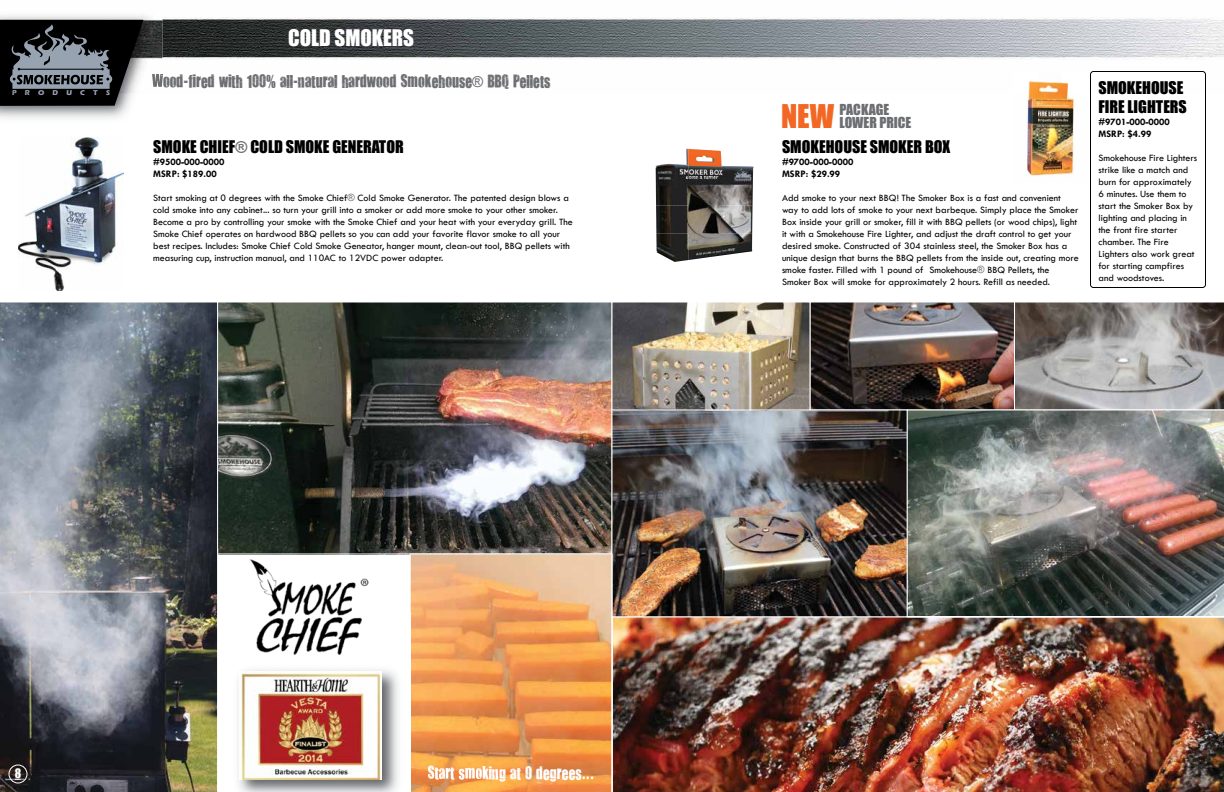
<style>
.page{position:relative;width:1224px;height:792px;background:#fff}
.page>*{position:absolute;margin:0;border:0;box-sizing:border-box;transform-origin:0 0}
.t1{font:21px "Impact";color:#fff}
.t2{font:16px/19.2px "Impact";color:#000}
.t3{font:15px "You Are Loved";color:#6d6e71}
.t4{font:15px "You Are Loved";color:#fff}
.t5{font:13.9px/13px "Impact";color:#6d6e71}
.t6{font:12px "Impact";color:#fff}
.t7{font:10px/12px "Tw Cen";color:#000}
.t8{font:700 10px/12px "Tw Cen";color:#000}
.t9{font:700 7.2px "Eras ITC";letter-spacing:1.13em;color:#97a2b0}
.s1{font-family:"Arial"}
.s2{color:#6d6e71}
.s3{font-size:30px;color:#f26724}
</style>
<div class="page">
<img style="left:613px;top:304px;width:401px;height:312px">
<div style="left:810px;top:302px;width:206px;height:109px;border:1px solid #fff"></div>
<img style="left:219px;top:304px;width:391px;height:249px">
<img style="left:162px;top:17px;width:1062px;height:43px">
<img style="left:19px;top:138px;width:104px;height:153px">
<div style="left:611px;top:410px;width:297px;height:208px;border:1px solid #fff"></div>
<img style="left:612px;top:617px;width:612px;height:175px">
<svg style="left:1014px;top:302px;width:210px;height:108px;background:#9b9997"></svg>
<img style="left:907px;top:410px;width:317px;height:208px">
<svg style="left:410px;top:554px;width:202px;height:238px;background:#eba162"></svg>
<img style="left:238px;top:612px;width:246px;height:180px">
<img style="left:428px;top:765px;width:56px;height:16px">
<img style="left:240px;top:672px;width:142px;height:108px">
<div style="left:612px;top:302px;width:198px;height:109px;border:1px solid #fff"></div>
<img style="left:0;top:302px;width:218px;height:490px">
<img style="left:246px;top:560px;width:129px;height:101px">
<div style="left:1090px;top:71px;width:116px;height:217px;border:1px solid #000;border-radius:3px"></div>
<img style="left:0;top:14px;width:162px;height:105px">
<img style="left:152px;top:74px;width:10px;height:14px">
<svg style="left:0;top:20px;width:143px;height:86px;background:#3a3e41"></svg>
<div style="left:9px;top:765px;width:18px;height:18px;border:1px solid #fff;border-radius:50%"></div>
<img style="left:656px;top:149px;width:65px;height:28px">
<img style="left:721px;top:155px;width:33px;height:22px">
<img style="left:656px;top:177px;width:97px;height:57px">
<img style="left:656px;top:234px;width:32px;height:28px">
<img style="left:688px;top:234px;width:33px;height:26px">
<img style="left:721px;top:234px;width:31px;height:22px">
<img style="left:1026px;top:81px;width:49px;height:95px">
<p class="t9" style="left:12px;top:88px;width:100px">PRODUCTS</p>
<h1 class="t1" style="left:288px;top:22px;width:127px">COLD SMOKERS</h1>
<h3 class="t3" style="left:152px;top:71px;width:400px">Wood-fired with 100% all-natural hardwood Smokehouse<span class="s1">®</span> BBQ Pellets</h3>
<h2 class="t2" style="left:153px;top:136px;width:252px">SMOKE CHIEF<span class="s2">®</span> COLD SMOKE GENERATOR</h2>
<p class="t8" style="left:153px;top:155px;width:73px">#9500-000-0000<br>MSRP: $189.00</p>
<p class="t7" style="left:153px;top:191px;width:421px">Start smoking at 0 degrees with the Smoke Chief<span class="s2">®</span> Cold Smoke Generator. The patented design blows a cold smoke into any cabinet... so turn your grill into a smoker or add more smoke to your other smoker.<br>Become a pro by controlling your smoke with the Smoke Chief and your heat with your everyday grill. The Smoke Chief operates on hardwood BBQ pellets so you can add your favorite flavor smoke to all your best recipes. Includes: Smoke Chief Cold Smoke Geneator, hanger mount, clean-out tool, BBQ pellets with measuring cup, instruction manual, and 110AC to 12VDC power adapter.</p>
<h3 class="t5" style="left:781px;top:103px;width:132px;text-indent:59px">PACKAGE<br><span class="s3">NEW</span> LOWER PRICE</h3>
<h2 class="t2" style="left:782px;top:136px;width:170px">SMOKEHOUSE SMOKER BOX</h2>
<p class="t8" style="left:782px;top:155px;width:73px">#9700-000-0000<br>MSRP: $29.99</p>
<p class="t7" style="left:782px;top:191px;width:298px">Add smoke to your next BBQ! The Smoker Box is a fast and convenient way to add lots of smoke to your next barbeque. Simply place the Smoker Box inside your grill or smoker, fill it with BBQ pellets (or wood chips), light it with a Smokehouse Fire Lighter, and adjust the draft control to get your desired smoke. Constructed of 304 stainless steel, the Smoker Box has a unique design that burns the BBQ pellets from the inside out, creating more smoke faster. Filled with 1 pound of Smokehouse<span class="s2">®</span> BBQ Pellets, the Smoker Box will smoke for approximately 2 hours. Refill as needed.</p>
<h2 class="t2" style="left:1099px;top:77px;width:90px">SMOKEHOUSE<br>FIRE LIGHTERS</h2>
<p class="t8" style="left:1099px;top:115px;width:73px">#9701-000-0000<br>MSRP: $4.99</p>
<p class="t7" style="left:1099px;top:152px;width:100px">Smokehouse Fire Lighters strike like a match and burn for approximately<br>6 minutes. Use them to start the Smoker Box by lighting and placing in the front fire starter chamber. The Fire<br>Lighters also work great for starting campfires and woodstoves.</p>
<p class="t6" style="left:15px;top:764px;width:8px">8</p>
<h3 class="t4" style="left:428px;top:762px;width:168px">Start smoking at 0 degrees...</h3>
</div>
